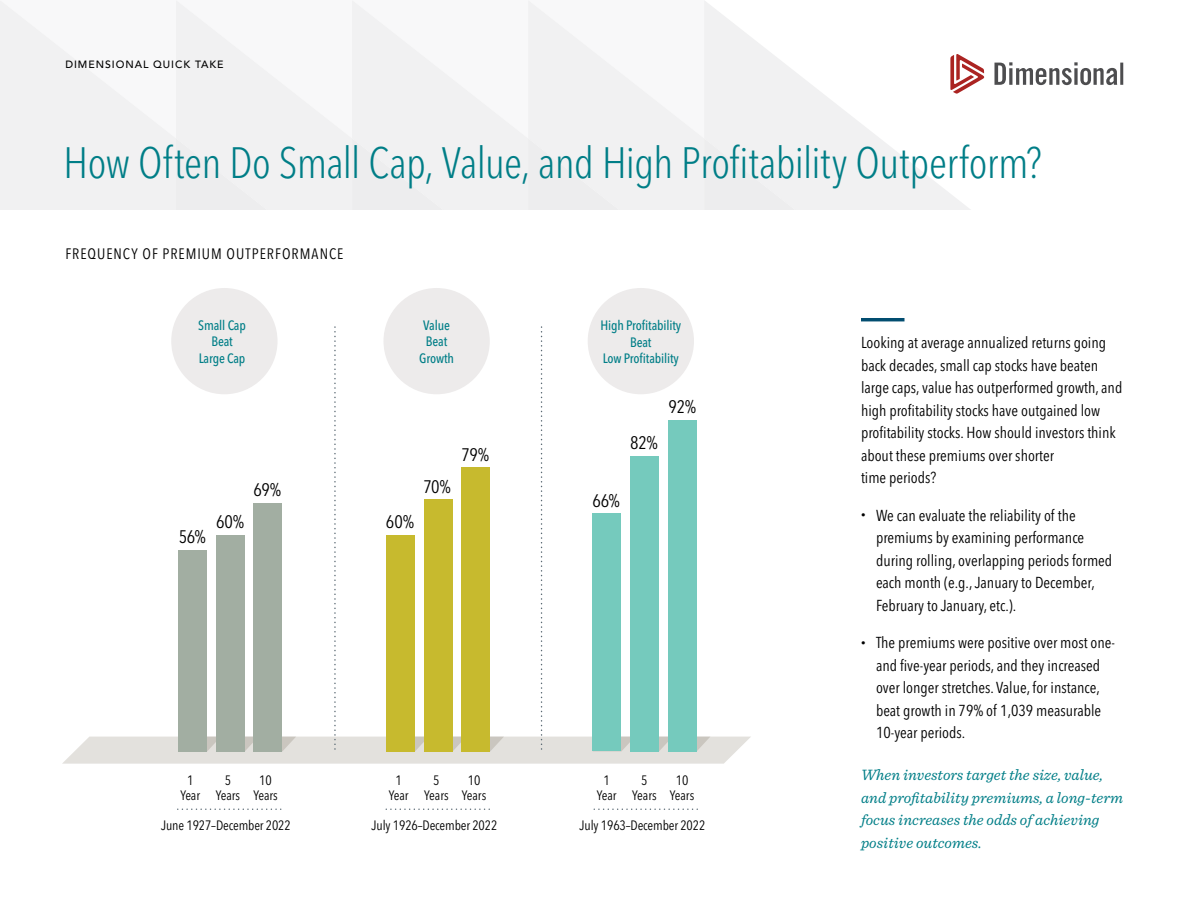
<style>
.page{position:relative;width:1188px;height:918px;background:#fff}
.page>*{position:absolute;margin:0;border:0;box-sizing:border-box;transform-origin:0 0}
.t1{font:300 condensed 43.5px "Avenir Next LT Pro";letter-spacing:-.015em;color:#007e87}
.Value{font:condensed 18px "Avenir Next LT Pro";letter-spacing:-.015em;color:#000}
.Body_Copy{font:condensed 15.75px/22.5px "Avenir Next LT Pro";color:#000}
.t2{font:italic 15.75px/22.5px "Sentinel";letter-spacing:.005em;color:#007e87}
.t3{font:condensed 15px "Avenir Next LT Pro";letter-spacing:.065em;color:#000}
.X_Name{font:condensed 13.5px "Avenir Next LT Pro";letter-spacing:-.01em;color:#000}
.Legend{font:500 condensed 13.5px "Avenir Next LT Pro";letter-spacing:-.01em;color:#007e87}
.t4{font:500 10.5px "Avenir LT Std";letter-spacing:.09em;color:#000}
</style>
<div class="page">
<svg style="left:795px;top:72px;width:175px;height:138px;fill:#f1f1f2"></svg>
<div style="left:0;top:1px;width:795px;height:209px;background:#f1f1f2"></div>
<svg style="left:950px;top:54px;width:34px;height:40px"></svg>
<svg style="left:994px;top:62px;width:129px;height:23px"></svg>
<hr style="left:861px;top:318px;width:43px;height:3px;background:#024d70">
<svg style="left:63px;top:326px;width:688px;height:437px"></svg>
<div style="left:668px;top:420px;width:28px;height:331px;background:#75cabd"></div>
<div style="left:630px;top:456px;width:29px;height:295px;background:#75cabd"></div>
<div style="left:593px;top:514px;width:28px;height:237px;background:#75cabd"></div>
<div style="left:461px;top:467px;width:29px;height:284px;background:#c7ba2e"></div>
<div style="left:424px;top:499px;width:28px;height:252px;background:#c7ba2e"></div>
<div style="left:386px;top:535px;width:29px;height:216px;background:#c7ba2e"></div>
<div style="left:254px;top:503px;width:28px;height:248px;background:#a2aea2"></div>
<div style="left:216px;top:535px;width:29px;height:216px;background:#a2aea2"></div>
<div style="left:178px;top:550px;width:29px;height:201px;background:#a2aea2"></div>
<div style="left:171px;top:288px;width:107px;height:106px;background:#edebeb;border-radius:50%"></div>
<div style="left:383px;top:288px;width:107px;height:106px;background:#edebeb;border-radius:50%"></div>
<div style="left:588px;top:288px;width:106px;height:106px;background:#edebeb;border-radius:50%"></div>
<svg style="left:178px;top:808px;width:104px;height:2px"></svg>
<svg style="left:386px;top:808px;width:104px;height:2px"></svg>
<svg style="left:594px;top:808px;width:104px;height:2px"></svg>
<p class="t4" style="left:65px;top:58px;width:160px">DIMENSIONAL QUICK TAKE</p>
<p class="t1" style="left:63px;top:136px;width:980px">How Often Do Small Cap, Value, and High Profitability Outperform?</p>
<p class="t3" style="left:65px;top:245px;width:280px">FREQUENCY OF PREMIUM OUTPERFORMANCE</p>
<p class="Legend" style="left:198px;top:317px;width:49px">Small Cap</p>
<p class="Legend" style="left:211px;top:333px;width:23px">Beat</p>
<p class="Legend" style="left:199px;top:350px;width:48px">Large Cap</p>
<p class="Value" style="left:179px;top:526px;width:29px">56%</p>
<p class="Value" style="left:216px;top:511px;width:30px">60%</p>
<p class="Value" style="left:254px;top:479px;width:29px">69%</p>
<p class="Legend" style="left:423px;top:317px;width:28px">Value</p>
<p class="Legend" style="left:426px;top:333px;width:23px">Beat</p>
<p class="Legend" style="left:419px;top:350px;width:36px">Growth</p>
<p class="Value" style="left:386px;top:511px;width:30px">60%</p>
<p class="Value" style="left:423px;top:475px;width:29px">70%</p>
<p class="Value" style="left:462px;top:443px;width:29px">79%</p>
<p class="Legend" style="left:600px;top:318px;width:82px">High Profitability</p>
<p class="Legend" style="left:630px;top:334px;width:23px">Beat</p>
<p class="Legend" style="left:603px;top:351px;width:78px">Low Profitability</p>
<p class="Value" style="left:630px;top:432px;width:29px">82%</p>
<p class="Value" style="left:668px;top:396px;width:29px">92%</p>
<p class="Value" style="left:592px;top:490px;width:29px">66%</p>
<p class="X_Name" style="left:187px;top:772px;width:8px">1</p>
<p class="X_Name" style="left:180px;top:787px;width:21px">Year</p>
<p class="X_Name" style="left:225px;top:772px;width:8px">5</p>
<p class="X_Name" style="left:216px;top:787px;width:26px">Years</p>
<p class="X_Name" style="left:259px;top:772px;width:14px">10</p>
<p class="X_Name" style="left:253px;top:787px;width:26px">Years</p>
<p class="X_Name" style="left:396px;top:772px;width:8px">1</p>
<p class="X_Name" style="left:389px;top:787px;width:21px">Year</p>
<p class="X_Name" style="left:433px;top:772px;width:8px">5</p>
<p class="X_Name" style="left:424px;top:787px;width:26px">Years</p>
<p class="X_Name" style="left:468px;top:772px;width:14px">10</p>
<p class="X_Name" style="left:462px;top:787px;width:26px">Years</p>
<p class="X_Name" style="left:604px;top:772px;width:8px">1</p>
<p class="X_Name" style="left:597px;top:787px;width:21px">Year</p>
<p class="X_Name" style="left:641px;top:772px;width:8px">5</p>
<p class="X_Name" style="left:632px;top:787px;width:26px">Years</p>
<p class="X_Name" style="left:676px;top:772px;width:14px">10</p>
<p class="X_Name" style="left:670px;top:787px;width:26px">Years</p>
<p class="X_Name" style="left:161px;top:817px;width:131px">June 1927–December 2022</p>
<p class="X_Name" style="left:372px;top:817px;width:127px">July 1926–December 2022</p>
<p class="X_Name" style="left:580px;top:817px;width:127px">July 1963–December 2022</p>
<p class="Body_Copy" style="left:861px;top:332px;width:263px">Looking at average annualized returns going back decades, small cap stocks have beaten large caps, value has outperformed growth, and high profitability stocks have outgained low profitability stocks. How should investors think about these premiums over shorter<br>time periods?</p>
<p class="Body_Copy" style="left:876px;top:504px;width:238px;text-indent:-15px"><sup>•</sup> We can evaluate the reliability of the premiums by examining performance during rolling, overlapping periods formed each month (e.g., January to December, February to January, etc.).</p>
<p class="Body_Copy" style="left:876px;top:632px;width:241px;text-indent:-15px"><sup>•</sup> The premiums were positive over most one&shy;and five‑year periods, and they increased over longer stretches. Value, for instance, beat growth in 79% of 1,039 measurable 10-year periods.</p>
<p class="t2" style="left:861px;top:763px;width:264px">When investors target the size, value, and profitability premiums, a long-term focus increases the odds of achieving positive outcomes.</p>
</div>
